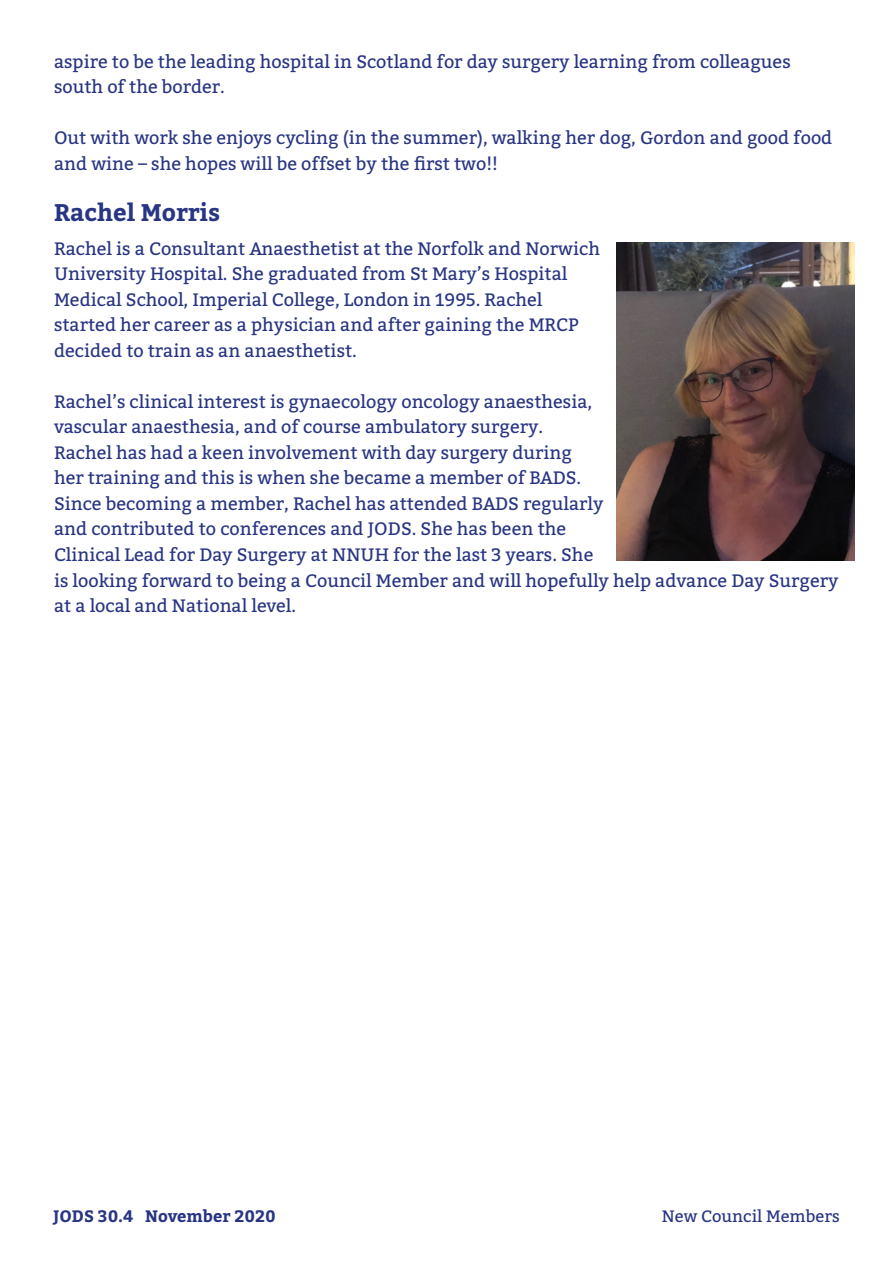
<style>
.page{position:relative;width:893px;height:1263px;background:#fff}
.page>*{position:absolute;margin:0;border:0;box-sizing:border-box;transform-origin:0 0}
.t1{font:700 24px "Bitter";color:#283583}
.t2{font:18px/25.5px "Bitter";color:#283583}
.t3{font:700 16.5px "Bitter";color:#283583}
.t4{font:16.5px "Bitter";color:#283583}
</style>
<div class="page">
<img style="left:617px;top:242px;width:238px;height:318px">
<p class="t2" style="left:54px;top:48px;width:738px">aspire to be the leading hospital in Scotland for day surgery learning from colleagues south of the border.</p>
<p class="t2" style="left:54px;top:125px;width:780px">Out with work she enjoys cycling (in the summer), walking her dog, Gordon and good food and wine – she hopes will be offset by the first two!!</p>
<h1 class="t1" style="left:54px;top:194px;width:168px">Rachel Morris</h1>
<p class="t2" style="left:54px;top:235px;width:548px">Rachel is a Consultant Anaesthetist at the Norfolk and Norwich University Hospital. She graduated from St Mary’s Hospital Medical School, Imperial College, London in 1995. Rachel started her career as a physician and after gaining the MRCP decided to train as an anaesthetist.</p>
<p class="t2" style="left:54px;top:388px;width:786px">Rachel’s clinical interest is gynaecology oncology anaesthesia,<br>vascular anaesthesia, and of course ambulatory surgery.<br>Rachel has had a keen involvement with day surgery during<br>her training and this is when she became a member of BADS.<br>Since becoming a member, Rachel has attended BADS regularly<br>and contributed to conferences and JODS. She has been the<br>Clinical Lead for Day Surgery at NNUH for the last 3 years. She<br>is looking forward to being a Council Member and will hopefully help advance Day Surgery at a local and National level.</p>
<p class="t3" style="left:53px;top:1203px;width:224px">JODS 30.4 November 2020</p>
<p class="t4" style="left:662px;top:1204px;width:180px">New Council Members</p>
</div>
